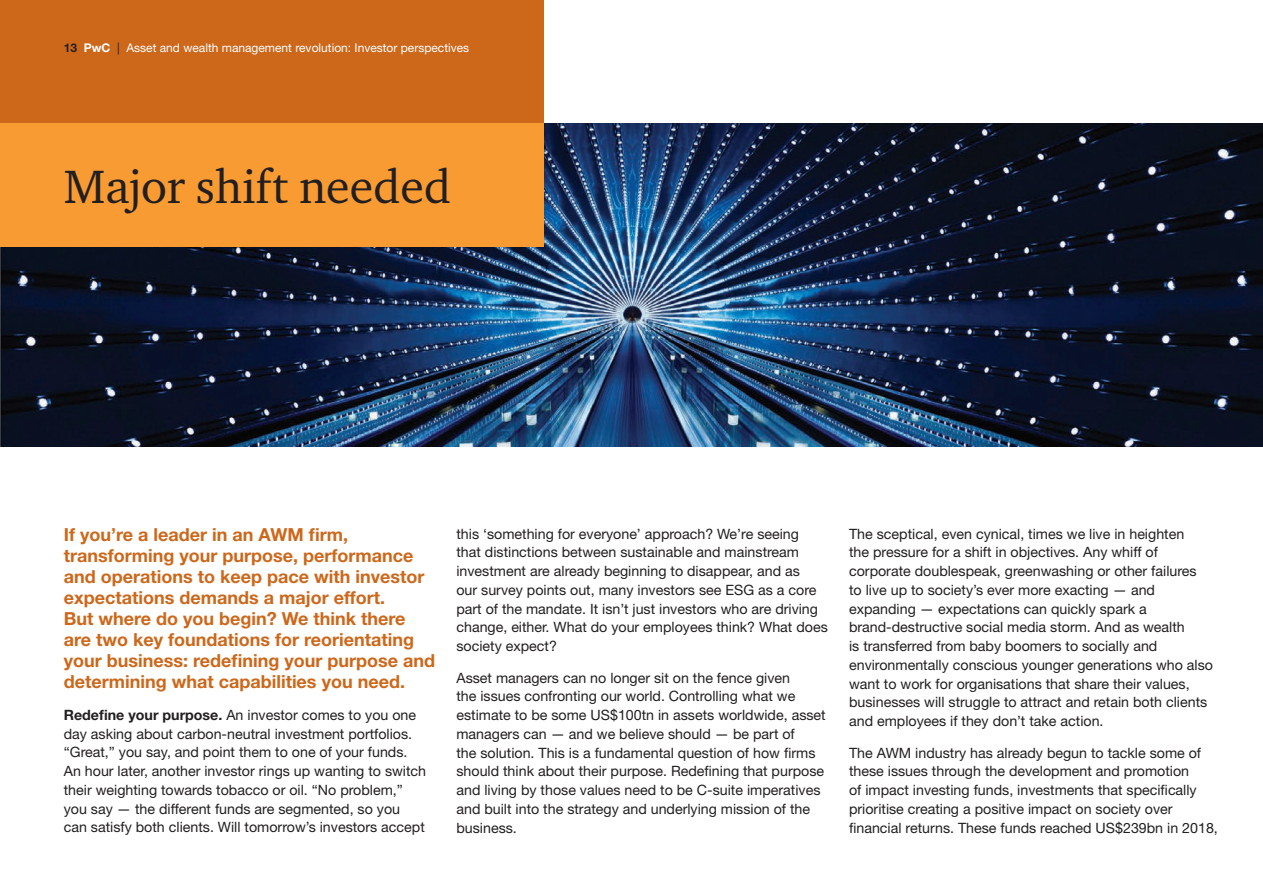
<style>
.page{position:relative;width:1263px;height:893px;background:#fff}
.page>*{position:absolute;margin:0;border:0;box-sizing:border-box;transform-origin:0 0}
.t1{font:48px "Charter ITC";color:#231f20}
.t2{font:700 18px/21px "Helvetica Neue";color:#cd681b}
.t3{font:14.25px/18.8px "Helvetica Neue";color:#231f20}
.t4{font:12px "Helvetica Neue";color:#fff}
.s1{font-weight:700;color:#231f20}
.s2{font-weight:700}
.s3{color:#231f20}
</style>
<div class="page">
<img style="left:0;top:123px;width:1263px;height:323px">
<div style="left:0;top:0;width:544px;height:123px;background:#cd681b"></div>
<div style="left:0;top:123px;width:544px;height:124px;background:#f89b33"></div>
<p class="t4" style="left:64px;top:41px;width:407px"><span class="s1">13</span> <span class="s2">PwC</span> <span class="s3">|</span> Asset and wealth management revolution: Investor perspectives</p>
<h1 class="t1" style="left:64px;top:156px;width:389px">Major shift needed</h1>
<p class="t2" style="left:64px;top:524px;width:373px">If you’re a leader in an AWM firm, transforming your purpose, performance and operations to keep pace with investor expectations demands a major effort.<br>But where do you begin? We think there are two key foundations for reorientating your business: redefining your purpose and determining what capabilities you need.</p>
<p class="t3" style="left:64px;top:705px;width:364px"><span class="s2">Redefine your purpose.</span> An investor comes to you one day asking about carbon-neutral investment portfolios. “Great,” you say, and point them to one of your funds.<br>An hour later, another investor rings up wanting to switch their weighting towards tobacco or oil. “No problem,” you say — the different funds are segmented, so you can satisfy both clients. Will tomorrow’s investors accept</p>
<p class="t3" style="left:456px;top:524px;width:373px">this ‘something for everyone’ approach? We’re seeing<br>that distinctions between sustainable and mainstream investment are already beginning to disappear, and as<br>our survey points out, many investors see ESG as a core part of the mandate. It isn’t just investors who are driving change, either. What do your employees think? What does society expect?</p>
<p class="t3" style="left:456px;top:668px;width:371px">Asset managers can no longer sit on the fence given<br>the issues confronting our world. Controlling what we estimate to be some US$100tn in assets worldwide, asset managers can — and we believe should — be part of<br>the solution. This is a fundamental question of how firms should think about their purpose. Redefining that purpose and living by those values need to be C-suite imperatives and built into the strategy and underlying mission of the business.</p>
<p class="t3" style="left:849px;top:524px;width:365px">The sceptical, even cynical, times we live in heighten<br>the pressure for a shift in objectives. Any whiff of corporate doublespeak, greenwashing or other failures<br>to live up to society’s ever more exacting — and expanding — expectations can quickly spark a brand-destructive social media storm. And as wealth<br>is transferred from baby boomers to socially and environmentally conscious younger generations who also want to work for organisations that share their values, businesses will struggle to attract and retain both clients and employees if they don’t take action.</p>
<p class="t3" style="left:849px;top:743px;width:370px">The AWM industry has already begun to tackle some of these issues through the development and promotion<br>of impact investing funds, investments that specifically prioritise creating a positive impact on society over financial returns. These funds reached US$239bn in 2018,</p>
</div>
